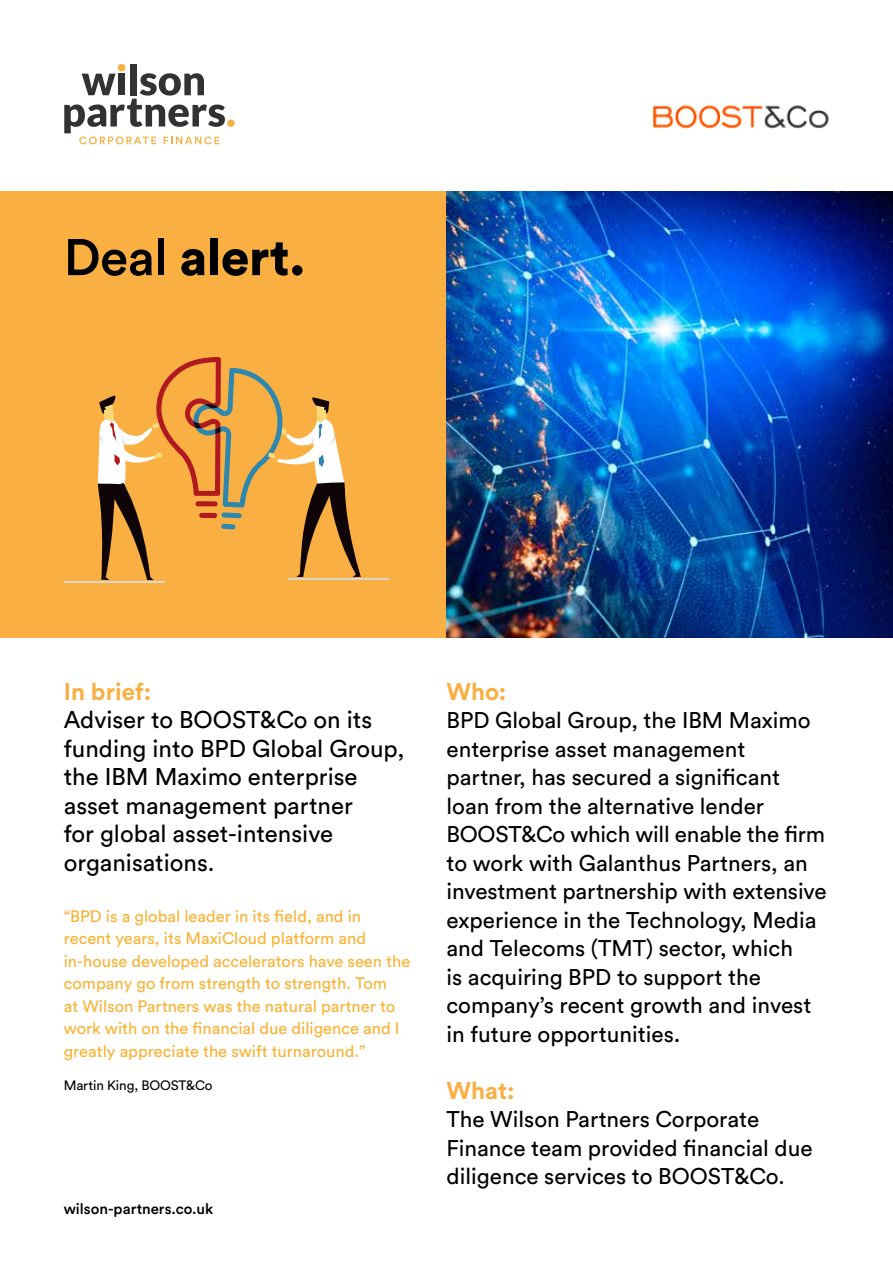
<style>
.page{position:relative;width:893px;height:1263px;background:#fff}
.page>*{position:absolute;margin:0;border:0;box-sizing:border-box;transform-origin:0 0}
.t1{font:900 51px "Circular Std";letter-spacing:-.01em;color:#000}
.t2{font:24px/28.5px "Circular Std";color:#000}
.t3{font:700 24px "Circular Std";color:#f9af42}
.t4{font:22.5px/28.5px "Circular Std";color:#000}
.t5{font:16.5px/22.5px "Circular Std";color:#f9b234}
.t6{font:500 15px "Circular Std";color:#000}
.t7{font:13.5px "Circular Std";letter-spacing:-.01em;color:#000}
.s1{font-weight:500}
.s2{color:#f9af42}
.s3{font-size:24px}
</style>
<div class="page">
<div style="left:0;top:191px;width:893px;height:447px;background:#f9af42"></div>
<hr style="left:289px;top:578px;width:100px;height:2px;background:#dcd5ce">
<hr style="left:64px;top:581px;width:100px;height:2px;background:#dcd5ce">
<svg style="left:98px;top:357px;width:263px;height:223px"></svg>
<img style="left:446px;top:191px;width:447px;height:447px">
<svg style="left:64px;top:64px;width:171px;height:80px"></svg>
<img style="left:653px;top:105px;width:176px;height:24px">
<h1 class="t1" style="left:64px;top:223px;width:243px"><span class="s1">Deal</span> alert.</h1>
<p class="t3" style="left:64px;top:676px;width:89px">In brief:</p>
<p class="t2" style="left:64px;top:705px;width:342px">Adviser to BOOST&amp;Co on its funding into BPD Global Group, the IBM Maximo enterprise asset management partner<br>for global asset-intensive organisations.</p>
<p class="t5" style="left:64px;top:904px;width:348px"><span class="s2">“</span>BPD is a global leader in its field, and in recent years, its MaxiCloud platform and in-house developed accelerators have seen the company go from strength to strength. Tom<br>at Wilson Partners was the natural partner to work with on the financial due diligence and I greatly appreciate the swift turnaround.<span class="s2">”</span></p>
<p class="t7" style="left:64px;top:1077px;width:150px">Martin King, BOOST&amp;Co</p>
<p class="t6" style="left:64px;top:1199px;width:151px">wilson-partners.co.uk</p>
<p class="t3" style="left:446px;top:676px;width:61px">Who:</p>
<p class="t4" style="left:446px;top:706px;width:382px">BPD Global Group, the IBM Maximo enterprise asset management partner, has secured a significant loan from the alternative lender BOOST&amp;Co which will enable the firm to work with Galanthus Partners, an investment partnership with extensive experience in the Technology, Media and Telecoms (TMT) sector, which<br>is acquiring BPD to support the company’s recent growth and invest in future opportunities<span class="s3">.</span></p>
<p class="t3" style="left:446px;top:1075px;width:70px">What:</p>
<p class="t4" style="left:446px;top:1105px;width:368px">The Wilson Partners Corporate<br>Finance team provided financial due diligence services to BOOST&amp;Co.</p>
</div>
